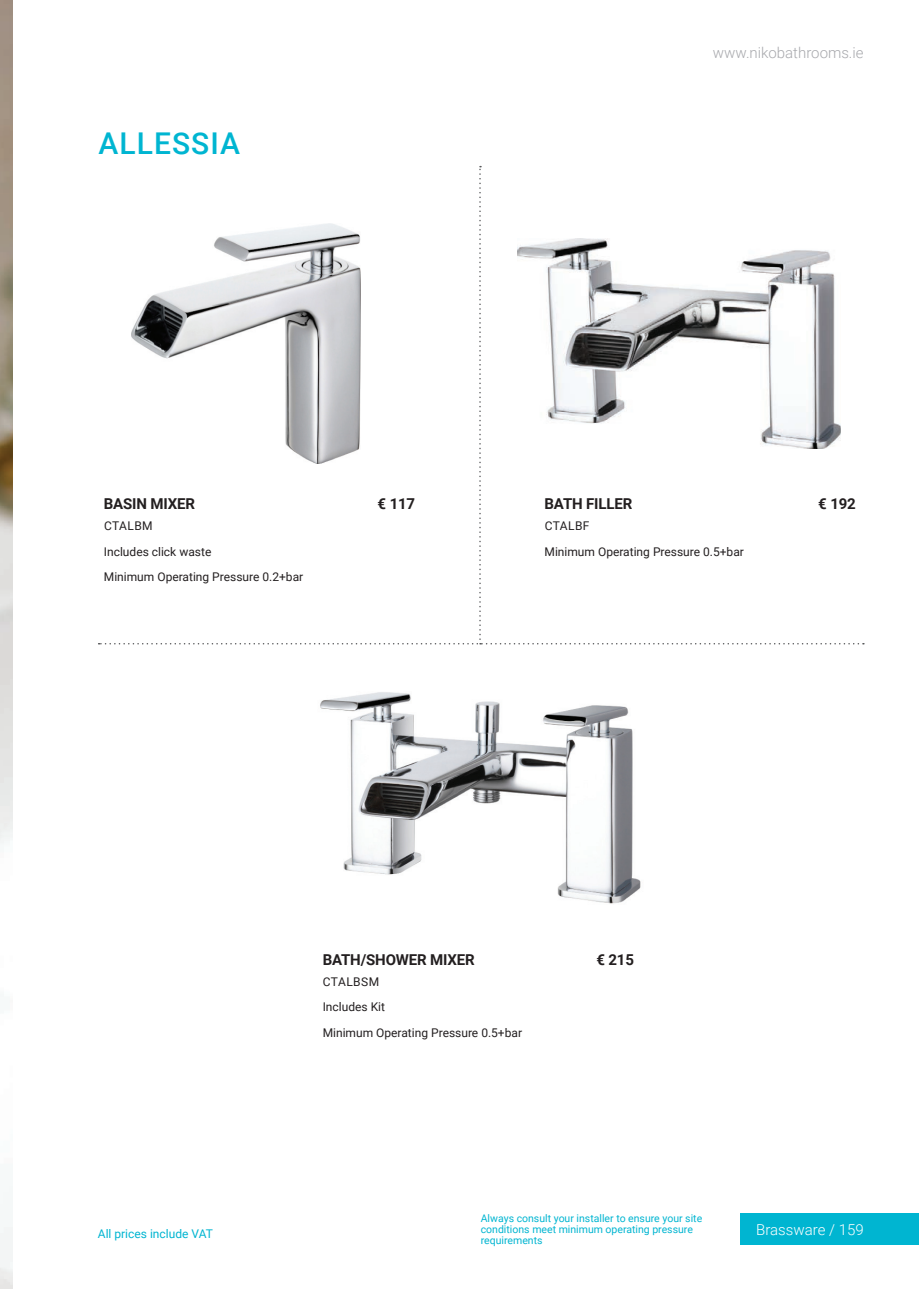
<style>
.page{position:relative;width:919px;height:1289px;background:#fff}
.page>*{position:absolute;margin:0;border:0;box-sizing:border-box;transform-origin:0 0}
.t1{font:500 30px "Roboto";letter-spacing:.035em;color:#00b5d1}
.t2{font:700 15px "Roboto";letter-spacing:-.01em;color:#231f20}
.t3{font:300 15px "Roboto";color:#a8a9ad}
.t4{font:300 15px "Roboto";color:#fff}
.t5{font:12px/25.5px "Roboto";color:#231f20}
.t6{font:12px "Roboto";color:#00b5d1}
.t7{font:10.5px/11.2px "Roboto";color:#00b5d1}
</style>
<div class="page">
<div style="left:740px;top:1213px;width:178px;height:31px;background:#00b5d1"></div>
<img style="left:0;top:0;width:13px;height:1288px">
<img style="left:320px;top:692px;width:321px;height:212px">
<svg style="left:99px;top:166px;width:764px;height:478px"></svg>
<h1 class="t1" style="left:98px;top:123px;width:143px">ALLESSIA</h1>
<p class="t3" style="left:713px;top:42px;width:152px">www.nikobathrooms.ie</p>
<p class="t2" style="left:104px;top:493px;width:93px">BASIN MIXER</p>
<p class="t2" style="left:377px;top:493px;width:39px">€ 117</p>
<p class="t5" style="left:104px;top:512px;width:201px">CTALBM<br>Includes click waste<br>Minimum Operating Pressure 0.2+bar</p>
<p class="t2" style="left:544px;top:493px;width:89px">BATH FILLER</p>
<p class="t2" style="left:818px;top:493px;width:39px">€ 192</p>
<p class="t5" style="left:544px;top:512px;width:201px">CTALBF<br>Minimum Operating Pressure 0.5+bar</p>
<p class="t2" style="left:322px;top:948px;width:154px">BATH/SHOWER MIXER</p>
<p class="t2" style="left:596px;top:948px;width:39px">€ 215</p>
<p class="t5" style="left:322px;top:968px;width:201px">CTALBSM<br>Includes Kit<br>Minimum Operating Pressure 0.5+bar</p>
<p class="t7" style="left:480px;top:1211px;width:223px">Always consult your installer to ensure your site conditions meet minimum operating pressure requirements</p>
<p class="t6" style="left:98px;top:1225px;width:116px">All prices include VAT</p>
<p class="t4" style="left:756px;top:1218px;width:109px">Brassware / 159</p>
</div>
